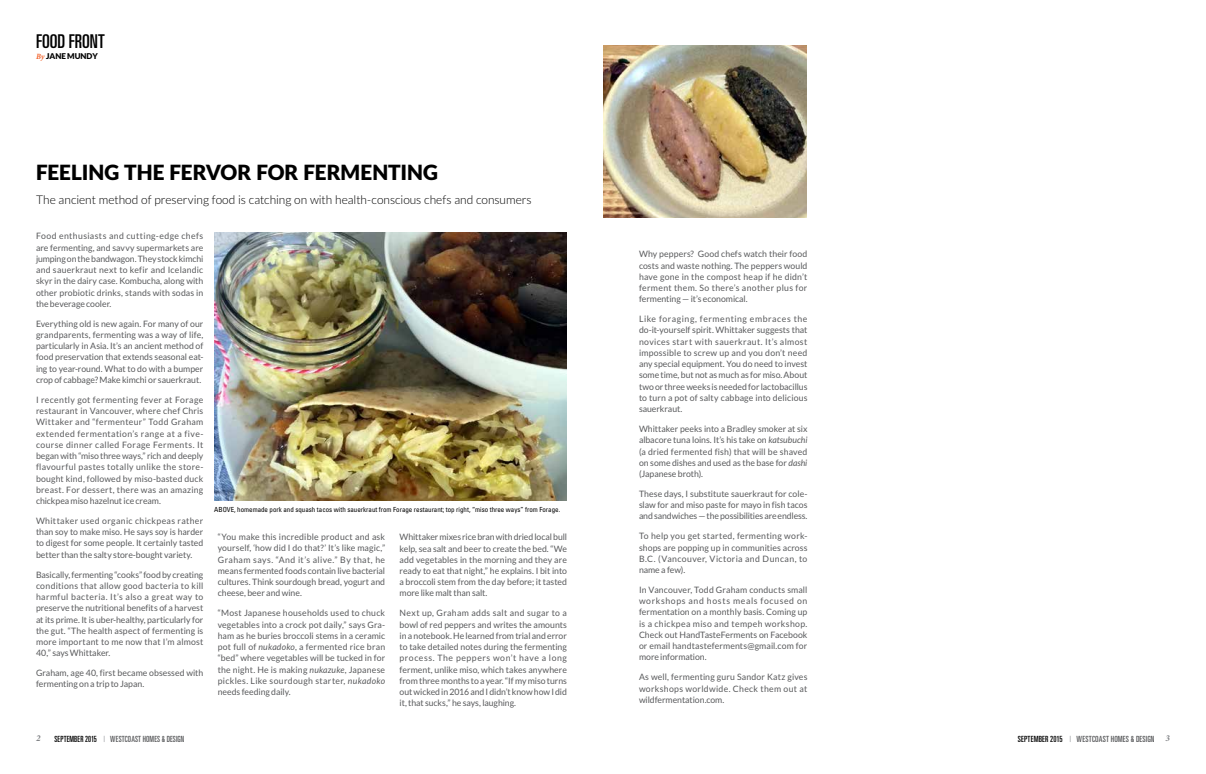
<style>
.page{position:relative;width:1206px;height:774px;background:#fff}
.page>*{position:absolute;margin:0;border:0;box-sizing:border-box;transform-origin:0 0}
.t1{font:900 21px "Lato";color:#000}
.t2{font:ultra-condensed 19px "Univers";color:#000}
.t3{font:300 12px "Lato";color:#000}
.t4{font:italic 700 9px "Minion Pro";color:#808285}
.t5{font:8.8px/11.2px "Lato";color:#58595b;text-align:justify}
.t6{font:ultra-condensed 8.5px "Univers";letter-spacing:.02em;color:#58595b}
.t7{font:ultra-condensed 8.5px "Univers";letter-spacing:.02em;color:#58595b;scale:.95 1}
.t8{font:900 8px "Lato";letter-spacing:-.005em;color:#000}
.t9{font:condensed 7px "Univers";color:#000}
.s1{font-family:"Minion Pro";font-weight:700;font-style:italic;color:#f2632c}
.s2{font-style:italic}
.s3{color:#000}
.s4{color:#a7a9ac}
.s5{font-family:"Minion Pro";font-weight:700;font-style:italic;font-stretch:normal;font-size:9px;color:#808285}
</style>
<div class="page">
<img style="left:215px;top:232px;width:352px;height:269px">
<img style="left:603px;top:45px;width:203px;height:173px">
<h2 class="t2" style="left:36px;top:31px;width:70px">FOOD FRONT</h2>
<p class="t8" style="left:36px;top:51px;width:63px"><span class="s1">By</span> JANE MUNDY</p>
<h1 class="t1" style="left:36px;top:160px;width:404px">FEELING THE FERVOR FOR FERMENTING</h1>
<h3 class="t3" style="left:36px;top:193px;width:497px">The ancient method of preserving food is catching on with health-conscious chefs and consumers</h3>
<p class="t5" style="left:36px;top:230px;width:169px">Food enthusiasts and cutting-edge chefs are fermenting, and savvy supermarkets are jumping on the bandwagon. They stock kimchi and sauerkraut next to kefir and Icelandic skyr in the dairy case. Kombucha, along with other probiotic drinks, stands with sodas in the beverage cooler.</p>
<p class="t5" style="left:36px;top:318px;width:169px">Everything old is new again. For many of our grandparents, fermenting was a way of life, particularly in Asia. It’s an ancient method of food preservation that extends seasonal eat&shy;ing to year-round. What to do with a bumper crop of cabbage? Make kimchi or sauerkraut.</p>
<p class="t5" style="left:36px;top:394px;width:169px">I recently got fermenting fever at Forage restaurant in Vancouver, where chef Chris Wittaker and “fermenteur” Todd Graham extended fermentation’s range at a five&shy;course dinner called Forage Ferments. It began with “miso three ways,” rich and deeply flavourful pastes totally unlike the store&shy;bought kind, followed by miso-basted duck breast. For dessert, there was an amazing chickpea miso hazelnut ice cream.</p>
<p class="t5" style="left:36px;top:515px;width:169px">Whittaker used organic chickpeas rather than soy to make miso. He says soy is harder to digest for some people. It certainly tasted better than the salty store-bought variety.</p>
<p class="t5" style="left:36px;top:569px;width:169px">Basically, fermenting “cooks” food by creating conditions that allow good bacteria to kill harmful bacteria. It’s also a great way to preserve the nutritional benefits of a harvest at its prime. It is uber-healthy, particularly for the gut. “The health aspect of fermenting is more important to me now that I’m almost 40,” says Whittaker.</p>
<p class="t5" style="left:36px;top:667px;width:169px">Graham, age 40, first became obsessed with fermenting on a trip to Japan.</p>
<p class="t9" style="left:214px;top:505px;width:348px">ABOVE, homemade pork and squash tacos with sauerkraut from Forage restaurant; top right, “miso three ways” from Forage.</p>
<p class="t5" style="left:218px;top:531px;width:169px">“You make this incredible product and ask yourself, ‘how did I do that?’ It’s like magic,” Graham says. “And it’s alive.” By that, he means fermented foods contain live bacterial cultures. Think sourdough bread, yogurt and cheese, beer and wine.</p>
<p class="t5" style="left:218px;top:607px;width:169px">“Most Japanese households used to chuck vegetables into a crock pot daily,” says Gra&shy;ham as he buries broccoli stems in a ceramic pot full of <span class="s2">nukadoko</span>, a fermented rice bran “bed” where vegetables will be tucked in for the night. He is making <span class="s2">nukazuke</span>, Japanese pickles. Like sourdough starter, <span class="s2">nukadoko </span>needs feeding daily.</p>
<p class="t5" style="left:400px;top:531px;width:169px">Whittaker mixes rice bran with dried local bull kelp, sea salt and beer to create the bed. “We add vegetables in the morning and they are ready to eat that night,” he explains. I bit into a broccoli stem from the day before; it tasted more like malt than salt.</p>
<p class="t5" style="left:400px;top:608px;width:169px">Next up, Graham adds salt and sugar to a bowl of red peppers and writes the amounts in a notebook. He learned from trial and error to take detailed notes during the fermenting process. The peppers won’t have a long ferment, unlike miso, which takes anywhere from three months to a year. “If my miso turns out wicked in 2016 and I didn’t know how I did it, that sucks,” he says, laughing.</p>
<p class="t5" style="left:639px;top:248px;width:170px">Why peppers? Good chefs watch their food costs and waste nothing. The peppers would have gone in the compost heap if he didn’t ferment them. So there’s another plus for fermenting — it’s economical.</p>
<p class="t5" style="left:639px;top:313px;width:170px">Like foraging, fermenting embraces the do-it-yourself spirit. Whittaker suggests that novices start with sauerkraut. It’s almost impossible to screw up and you don’t need any special equipment. You do need to invest some time, but not as much as for miso. About two or three weeks is needed for lactobacillus to turn a pot of salty cabbage into delicious sauerkraut.</p>
<p class="t5" style="left:639px;top:423px;width:170px">Whittaker peeks into a Bradley smoker at six albacore tuna loins. It’s his take on <span class="s2">katsubuchi </span>(a dried fermented fish) that will be shaved on some dishes and used as the base for <span class="s2">dashi </span>(Japanese broth).</p>
<p class="t5" style="left:639px;top:488px;width:170px">These days, I substitute sauerkraut for cole&shy;slaw for and miso paste for mayo in fish tacos and sandwiches — the possibilities are endless.</p>
<p class="t5" style="left:639px;top:530px;width:170px">To help you get started, fermenting work&shy;shops are popping up in communities across B.C. (Vancouver, Victoria and Duncan, to name a few).</p>
<p class="t5" style="left:639px;top:584px;width:170px">In Vancouver, Todd Graham conducts small workshops and hosts meals focused on fermentation on a monthly basis. Coming up is a chickpea miso and tempeh workshop.<br>Check out HandTasteFerments on Facebook or email handtasteferments@gmail.com for more information.</p>
<p class="t5" style="left:639px;top:671px;width:170px">As well, fermenting guru Sandor Katz gives workshops worldwide. Check them out at wildfermentation.com.</p>
<p class="t4" style="left:36px;top:732px;width:6px">2</p>
<p class="t7" style="left:55px;top:734px;width:138px"><span class="s3">SEPTEMBER 2015</span> <span class="s4">|</span> WESTCOAST HOMES &amp; DESIGN</p>
<p class="t6" style="left:1018px;top:734px;width:154px"><span class="s3">SEPTEMBER 2015</span> <span class="s4">|</span> WESTCOAST HOMES &amp; DESIGN <span class="s5">3</span></p>
</div>
